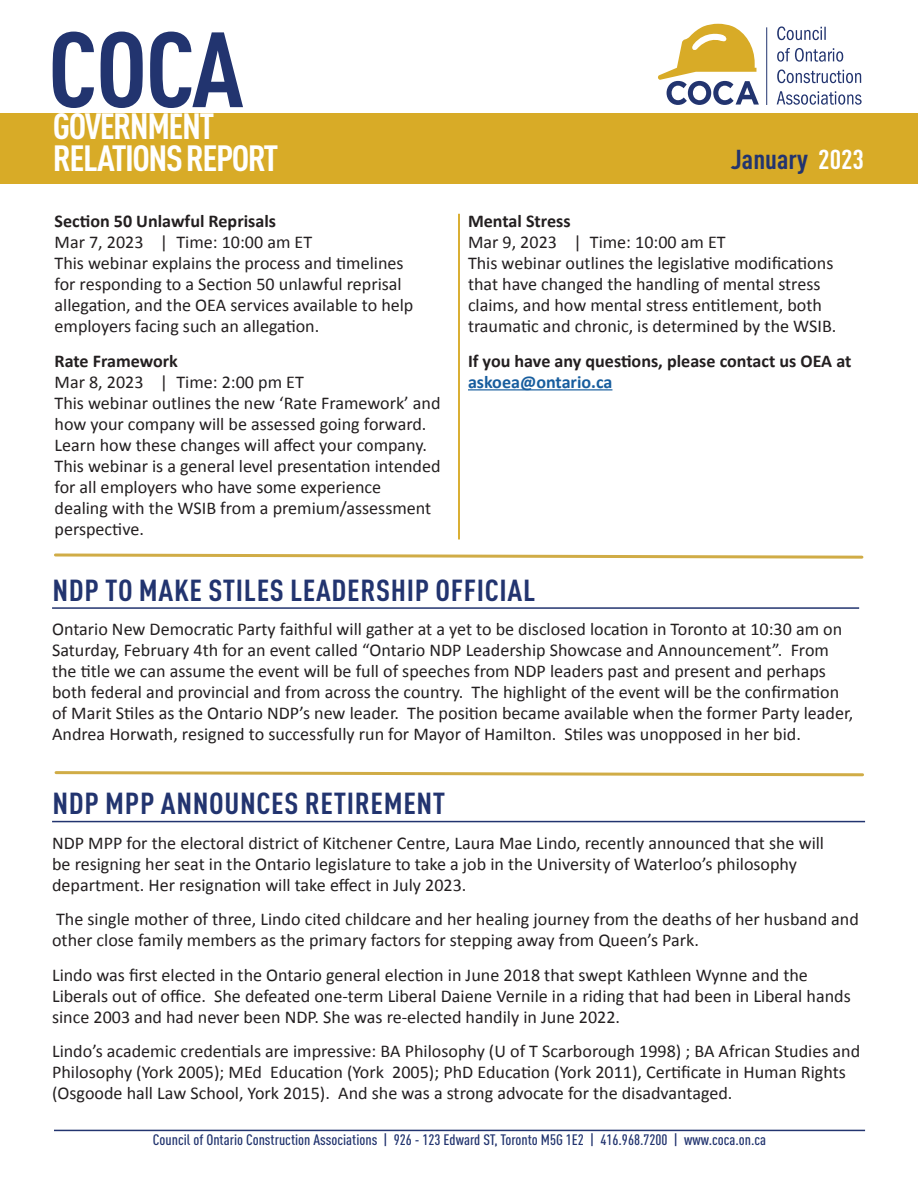
<style>
.page{position:relative;width:918px;height:1188px;background:#fff}
.page>*{position:absolute;margin:0;border:0;box-sizing:border-box;transform-origin:0 0}
.t1{font:700 condensed 105px "DIN Pro";color:#22346f;scale:1.06 1}
.t2{font:700 condensed 36px/31.5px "DIN Pro";letter-spacing:-.04em;color:#fff;scale:1.06 1}
.Article_Title{font:700 condensed 30px "DIN Pro";letter-spacing:.02em;color:#22346f;scale:1.06 1}
.t3{font:700 condensed 27px "DIN Pro";color:#22346f;scale:1.06 1}
.Body{font:18px/21px "Calibri";color:#231f20}
.Paragraph_Title{font:18px/21px "Calibri";color:#231f20}
.Body_Bold{font:700 18px/21px "Calibri";color:#231f20}
.t4{font:500 condensed 15px "DIN Pro";color:#22346f;scale:1.06 1}
.s1{font-weight:700}
.s2{color:#fff}
.s3{color:#175d9e}
</style>
<div class="page">
<hr style="left:54px;top:1130px;width:811px;height:1px;background:#22346f">
<div style="left:0;top:113px;width:918px;height:71px;background:#d8ab27"></div>
<hr style="left:766px;top:27px;width:1px;height:78px;background:#22346f">
<svg style="left:658px;top:24px;width:101px;height:81px"></svg>
<svg style="left:777px;top:91px;width:85px;height:14px"></svg>
<svg style="left:777px;top:69px;width:84px;height:14px"></svg>
<svg style="left:777px;top:48px;width:66px;height:14px"></svg>
<svg style="left:777px;top:26px;width:49px;height:14px"></svg>
<svg style="left:54px;top:553px;width:810px;height:6px"></svg>
<hr style="left:468px;top:389px;width:144px;height:1px;background:#175d9e">
<hr style="left:458px;top:214px;width:2px;height:325px;background:#d8ab27">
<hr style="left:52px;top:607px;width:807px;height:2px;background:#22346f">
<hr style="left:52px;top:821px;width:813px;height:1px;background:#22346f">
<svg style="left:54px;top:771px;width:810px;height:6px"></svg>
<h1 class="t1" style="left:48px;top:-9px;width:186px">COCA</h1>
<h2 class="t2" style="left:53px;top:107px;width:214px">GOVERNMENT<br>RELATIONS REPORT</h2>
<p class="Paragraph_Title" style="left:55px;top:210px;width:360px"><span class="s1">Section 50 Unlawful Reprisals<br></span>Mar 7, 2023 | Time: 10:00 am ET<br>This webinar explains the process and timelines for responding to a Section 50 unlawful reprisal allegation, and the OEA services available to help employers facing such an allegation.</p>
<p class="Paragraph_Title" style="left:55px;top:350px;width:388px"><span class="s1">Rate Framework<br></span>Mar 8, 2023 | Time: 2:00 pm ET<br>This webinar outlines the new ‘Rate Framework’ and how your company will be assessed going forward.<br>Learn how these changes will affect your company.<br>This webinar is a general level presentation intended for all employers who have some experience<br>dealing with the WSIB from a premium/assessment perspective.</p>
<h3 class="t3" style="left:731px;top:139px;width:127px">January <span class="s2">2023</span></h3>
<p class="Paragraph_Title" style="left:468px;top:210px;width:370px"><span class="s1">Mental Stress<br></span>Mar 9, 2023 | Time: 10:00 am ET<br>This webinar outlines the legislative modifications that have changed the handling of mental stress claims, and how mental stress entitlement, both traumatic and chronic, is determined by the WSIB.</p>
<p class="Body_Bold" style="left:468px;top:350px;width:385px">If you have any questions, please contact us OEA at <span class="s3">askoea@ontario.ca</span></p>
<p class="Article_Title" style="left:52px;top:567px;width:457px">NDP TO MAKE STILES LEADERSHIP OFFICIAL</p>
<p class="Body" style="left:52px;top:618px;width:803px">Ontario New Democratic Party faithful will gather at a yet to be disclosed location in Toronto at 10:30 am on Saturday, February 4th for an event called “Ontario NDP Leadership Showcase and Announcement”. From the title we can assume the event will be full of speeches from NDP leaders past and present and perhaps both federal and provincial and from across the country. The highlight of the event will be the confirmation of Marit Stiles as the Ontario NDP’s new leader. The position became available when the former Party leader, Andrea Horwath, resigned to successfully run for Mayor of Hamilton. Stiles was unopposed in her bid.</p>
<p class="Article_Title" style="left:52px;top:781px;width:372px">NDP MPP ANNOUNCES RETIREMENT</p>
<p class="Body" style="left:52px;top:832px;width:774px">NDP MPP for the electoral district of Kitchener Centre, Laura Mae Lindo, recently announced that she will be resigning her seat in the Ontario legislature to take a job in the University of Waterloo’s philosophy department. Her resignation will take effect in July 2023.</p>
<p class="Body" style="left:52px;top:908px;width:808px">The single mother of three, Lindo cited childcare and her healing journey from the deaths of her husband and other close family members as the primary factors for stepping away from Queen’s Park.</p>
<p class="Body" style="left:52px;top:964px;width:800px">Lindo was first elected in the Ontario general election in June 2018 that swept Kathleen Wynne and the<br>Liberals out of office. She defeated one-term Liberal Daiene Vernile in a riding that had been in Liberal hands since 2003 and had never been NDP. She was re-elected handily in June 2022.</p>
<p class="Body" style="left:52px;top:1040px;width:810px">Lindo’s academic credentials are impressive: BA Philosophy (U of T Scarborough 1998) ; BA African Studies and<br>Philosophy (York 2005); MEd Education (York 2005); PhD Education (York 2011), Certificate in Human Rights (Osgoode hall Law School, York 2015). And she was a strong advocate for the disadvantaged.</p>
<p class="t4" style="left:153px;top:1128px;width:580px">Council of Ontario Construction Associations | 926 - 123 Edward ST, Toronto M5G 1E2 | 416.968.7200 | www.coca.on.ca</p>
</div>
